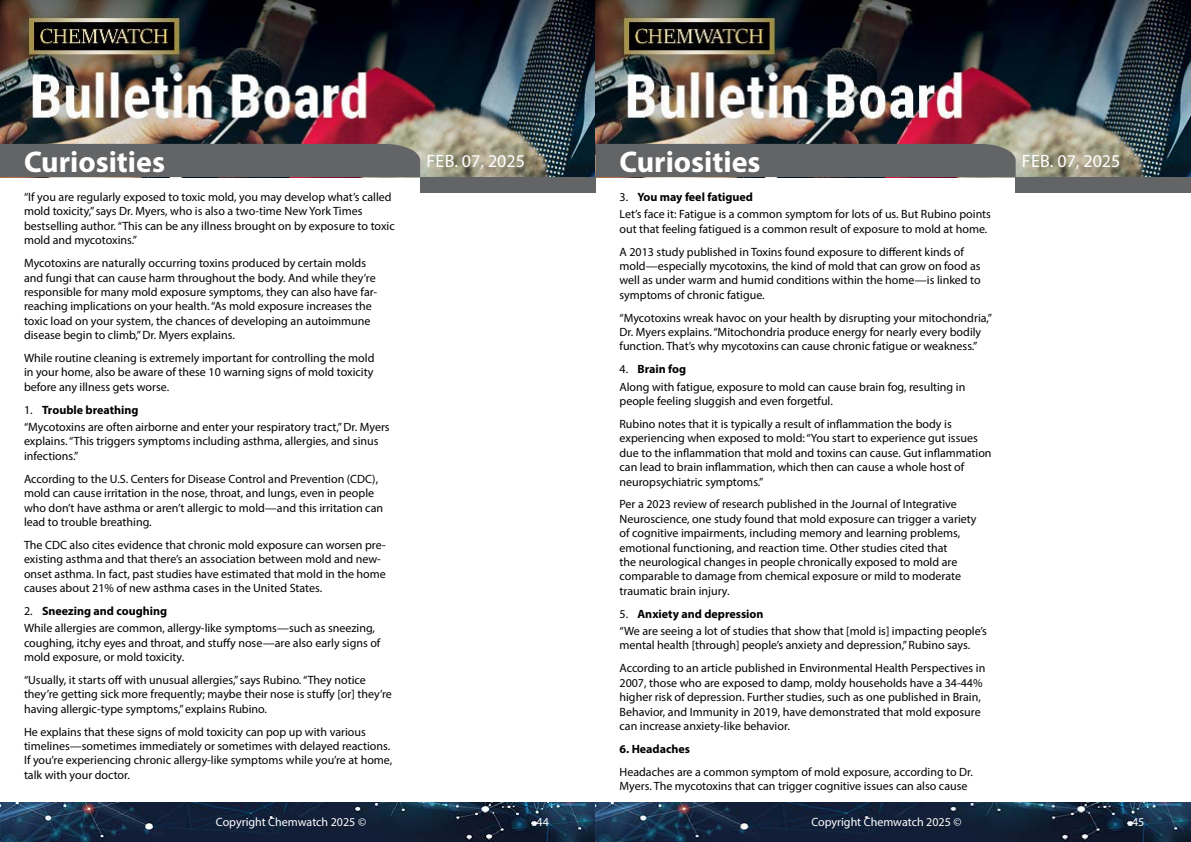
<style>
.page{position:relative;width:1191px;height:842px;background:#fff}
.page>*{position:absolute;margin:0;border:0;box-sizing:border-box;transform-origin:0 0}
.t1{font:700 30px "Myriad Pro";color:#fff}
.t2{font:18px "Myriad Pro";color:#fff}
.t3{font:12px/14.4px "Myriad Pro";color:#000}
.t4{font:12px "Myriad Pro";color:#fff}
.t5{font:700 12px "Myriad Pro";color:#000}
.s1{font-weight:700}
</style>
<div class="page">
<img style="left:0;top:0;width:1191px;height:177px">
<div style="left:420px;top:177px;width:175px;height:15px;background:#636466"></div>
<div style="left:1015px;top:177px;width:176px;height:15px;background:#636466"></div>
<div style="left:0;top:144px;width:420px;height:33px;background:#636466"></div>
<div style="left:595px;top:144px;width:420px;height:33px;background:#636466"></div>
<img style="left:0;top:802px;width:1191px;height:40px">
<h1 class="t1" style="left:24px;top:142px;width:142px">Curiosities</h1>
<h2 class="t2" style="left:426px;top:149px;width:100px">Feb. 07, 2025</h2>
<h1 class="t1" style="left:619px;top:142px;width:142px">Curiosities</h1>
<h2 class="t2" style="left:1022px;top:149px;width:100px">Feb. 07, 2025</h2>
<p class="t3" style="left:619px;top:188px;width:373px;line-height:17.2px">3. <span class="s1">You may feel fatigued<br></span>Let’s face it: Fatigue is a common symptom for lots of us. But Rubino points</p>
<p class="t3" style="left:619px;top:217px;width:369px;line-height:22.9px">out that feeling fatigued is a common result of exposure to mold at home.<br>A 2013 study published in Toxins found exposure to different kinds of</p>
<p class="t3" style="left:619px;top:259px;width:363px;text-align:justify">mold—especially mycotoxins, the kind of mold that can grow on food as well as under warm and humid conditions within the home—is linked to symptoms of chronic fatigue.</p>
<p class="t3" style="left:619px;top:310px;width:374px">“Mycotoxins wreak havoc on your health by disrupting your mitochondria,”<br>Dr. Myers explains. “Mitochondria produce energy for nearly every bodily function. That’s why mycotoxins can cause chronic fatigue or weakness.”</p>
<p class="t3" style="left:619px;top:361px;width:347px;line-height:17.2px">4. <span class="s1">Brain fog<br></span>Along with fatigue, exposure to mold can cause brain fog, resulting in</p>
<p class="t3" style="left:619px;top:389px;width:334px;line-height:22.9px">people feeling sluggish and even forgetful.<br>Rubino notes that it is typically a result of inflammation the body is</p>
<p class="t3" style="left:619px;top:431px;width:373px">experiencing when exposed to mold: “You start to experience gut issues due to the inflammation that mold and toxins can cause. Gut inflammation can lead to brain inflammation, which then can cause a whole host of neuropsychiatric symptoms.”</p>
<p class="t3" style="left:619px;top:497px;width:359px">Per a 2023 review of research published in the Journal of Integrative Neuroscience, one study found that mold exposure can trigger a variety of cognitive impairments, including memory and learning problems, emotional functioning, and reaction time. Other studies cited that<br>the neurological changes in people chronically exposed to mold are comparable to damage from chemical exposure or mild to moderate traumatic brain injury.</p>
<p class="t3" style="left:619px;top:605px;width:369px;line-height:17.2px">5. <span class="s1">Anxiety and depression<br></span>“We are seeing a lot of studies that show that [mold is] impacting people’s</p>
<p class="t3" style="left:619px;top:634px;width:367px;line-height:22.9px">mental health [through] people’s anxiety and depression,” Rubino says.<br>According to an article published in Environmental Health Perspectives in</p>
<p class="t3" style="left:619px;top:675px;width:364px">2007, those who are exposed to damp, moldy households have a 34-44% higher risk of depression. Further studies, such as one published in Brain, Behavior, and Immunity in 2019, have demonstrated that mold exposure can increase anxiety-like behavior.</p>
<p class="t5" style="left:619px;top:741px;width:72px">6. Headaches</p>
<p class="t3" style="left:619px;top:764px;width:355px">Headaches are a common symptom of mold exposure, according to Dr.<br>Myers. The mycotoxins that can trigger cognitive issues can also cause</p>
<p class="t3" style="left:24px;top:190px;width:372px">“If you are regularly exposed to toxic mold, you may develop what’s called mold toxicity,” says Dr. Myers, who is also a two-time New York Times bestselling author. “This can be any illness brought on by exposure to toxic mold and mycotoxins.”</p>
<p class="t3" style="left:24px;top:256px;width:355px">Mycotoxins are naturally occurring toxins produced by certain molds and fungi that can cause harm throughout the body. And while they’re responsible for many mold exposure symptoms, they can also have far&shy;reaching implications on your health. “As mold exposure increases the toxic load on your system, the chances of developing an autoimmune disease begin to climb,” Dr. Myers explains.</p>
<p class="t3" style="left:24px;top:351px;width:352px;text-align:justify">While routine cleaning is extremely important for controlling the mold in your home, also be aware of these 10 warning signs of mold toxicity before any illness gets worse.</p>
<p class="t3" style="left:24px;top:401px;width:367px;line-height:17.2px">1. <span class="s1">Trouble breathing<br></span>“Mycotoxins are often airborne and enter your respiratory tract,” Dr. Myers</p>
<p class="t3" style="left:24px;top:434px;width:356px">explains. “This triggers symptoms including asthma, allergies, and sinus infections.”</p>
<p class="t3" style="left:24px;top:471px;width:360px">According to the U.S. Centers for Disease Control and Prevention (CDC), mold can cause irritation in the nose, throat, and lungs, even in people who don’t have asthma or aren’t allergic to mold—and this irritation can lead to trouble breathing.</p>
<p class="t3" style="left:24px;top:537px;width:363px">The CDC also cites evidence that chronic mold exposure can worsen pre&shy;existing asthma and that there’s an association between mold and new&shy;onset asthma. In fact, past studies have estimated that mold in the home causes about 21% of new asthma cases in the United States.</p>
<p class="t3" style="left:24px;top:602px;width:352px;line-height:17.2px">2. <span class="s1">Sneezing and coughing<br></span>While allergies are common, allergy-like symptoms—such as sneezing,</p>
<p class="t3" style="left:24px;top:635px;width:358px">coughing, itchy eyes and throat, and stuffy nose—are also early signs of mold exposure, or mold toxicity.</p>
<p class="t3" style="left:24px;top:672px;width:369px">“Usually, it starts off with unusual allergies,” says Rubino. “They notice they’re getting sick more frequently; maybe their nose is stuffy [or] they’re having allergic-type symptoms,” explains Rubino.</p>
<p class="t3" style="left:24px;top:724px;width:370px">He explains that these signs of mold toxicity can pop up with various timelines—sometimes immediately or sometimes with delayed reactions.<br>If you’re experiencing chronic allergy-like symptoms while you’re at home, talk with your doctor.</p>
<p class="t4" style="left:216px;top:815px;width:152px">Copyright Chemwatch 2025 ©</p>
<p class="t4" style="left:536px;top:815px;width:14px">44</p>
<p class="t4" style="left:811px;top:815px;width:152px">Copyright Chemwatch 2025 ©</p>
<p class="t4" style="left:1132px;top:815px;width:14px">45</p>
</div>
